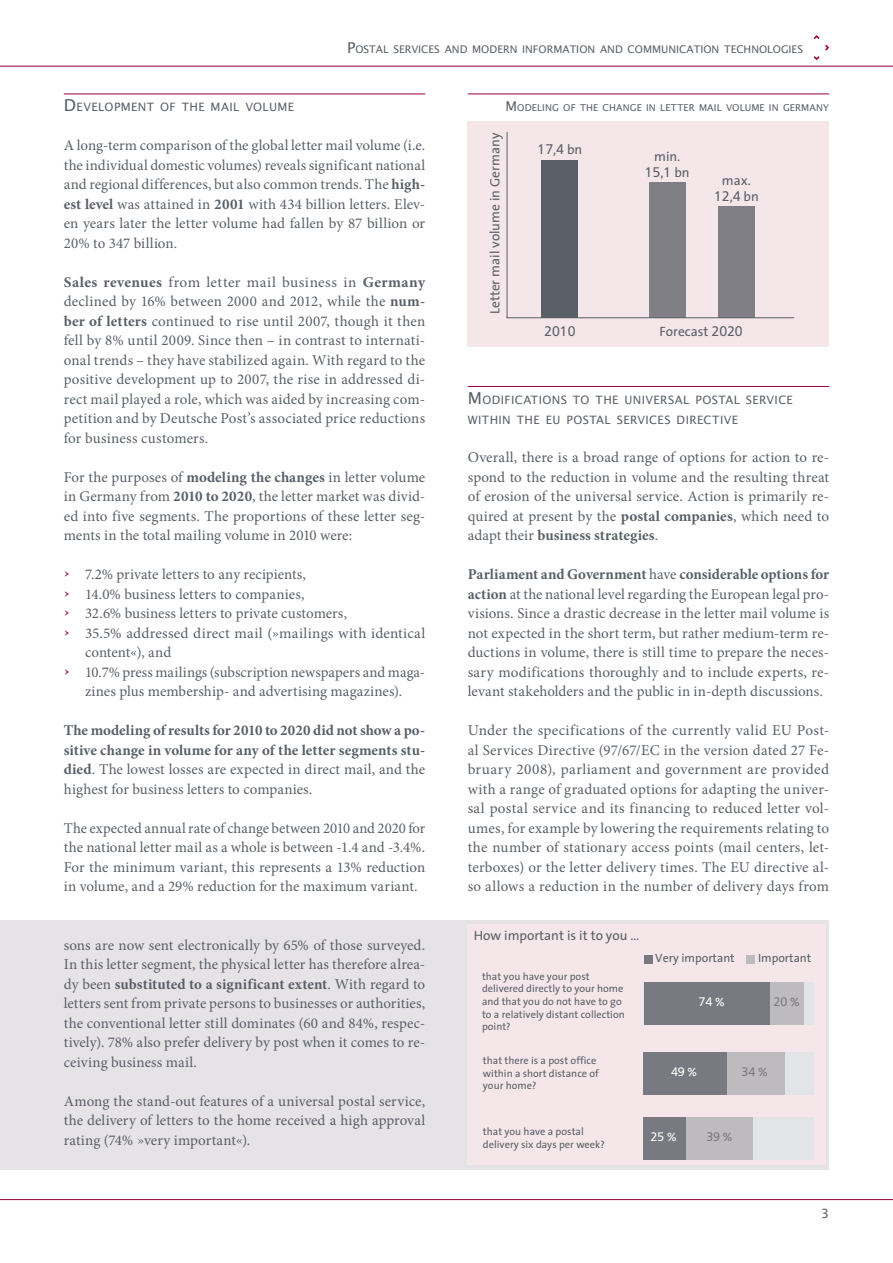
<style>
.page{position:relative;width:893px;height:1263px;background:#fff}
.page>*{position:absolute;margin:0;border:0;box-sizing:border-box;transform-origin:0 0}
.t1{font:15px/19.5px "Minion Pro";letter-spacing:.005em;color:#5a5f68;text-align:justify}
.t2{font:700 15px/19.5px "Minion Pro";color:#5a5f68;text-align:justify}
.t3{font:13.5px/16.2px "The Sans Plain";color:#5a5f68;text-align:center}
.t4{font:12.75px "Lucida Sans";color:#5a5f68}
.t5{font:12px "The Sans Plain";color:#5a5f68}
.t6{font:12px "The Sans Plain";color:#fff}
.t7{font:12px "The Sans Plain";color:#797981}
.t8{font:11.55px/19.8px "Lucida Sans";letter-spacing:.035em;color:#5a5f68}
.t9{font:10.5px/12.6px "The Sans Plain";color:#5a5f68}
.t10{font:10.5px "Lucida Sans";color:#5a5f68}
.t11{font:9.45px "Lucida Sans";letter-spacing:.01em;color:#5a5f68}
.s1{font-size:15px}
.s2{font-size:16.5px}
.s3{font-weight:700}
.s4{font-size:13.5px;color:#960041}
.s5{font-family:"Sabon"}
.s6{font-weight:400}
.s7{font-size:13.5px}
</style>
<div class="page">
<hr style="left:0;top:1199px;width:893px;height:1px;background:#960041">
<svg style="left:814px;top:56px;width:5px;height:4px"></svg>
<svg style="left:825px;top:45px;width:4px;height:6px"></svg>
<svg style="left:814px;top:35px;width:5px;height:4px"></svg>
<hr style="left:0;top:66px;width:893px;height:1px;background:#960041">
<div style="left:0;top:920px;width:829px;height:249px;background:#e5e3e5"></div>
<hr style="left:468px;top:94px;width:361px;height:1px;background:#960041">
<hr style="left:468px;top:386px;width:361px;height:1px;background:#960041">
<div style="left:468px;top:121px;width:361px;height:226px;background:#f5e7e9"></div>
<div style="left:542px;top:161px;width:36px;height:157px;background:#5a5f68"></div>
<div style="left:649px;top:182px;width:36px;height:136px;background:#807f86"></div>
<div style="left:718px;top:206px;width:36px;height:112px;background:#807f86"></div>
<hr style="left:507px;top:317px;width:287px;height:1px;background:#5a5f68">
<hr style="left:507px;top:132px;width:1px;height:186px;background:#5a5f68">
<hr style="left:64px;top:94px;width:361px;height:1px;background:#960041">
<div style="left:468px;top:925px;width:358px;height:240px;background:#f5e7e9"></div>
<div style="left:644px;top:955px;width:8px;height:8px;background:#797981"></div>
<div style="left:746px;top:955px;width:9px;height:8px;background:#bdbbbe"></div>
<div style="left:643px;top:982px;width:170px;height:42px;background:#e3e4e7"></div>
<div style="left:769px;top:982px;width:35px;height:42px;background:#bdbbbe"></div>
<div style="left:644px;top:982px;width:125px;height:42px;background:#797981"></div>
<div style="left:643px;top:1052px;width:170px;height:43px;background:#e3e4e7"></div>
<div style="left:644px;top:1052px;width:83px;height:43px;background:#797981"></div>
<div style="left:727px;top:1052px;width:58px;height:43px;background:#bdbbbe"></div>
<div style="left:643px;top:1117px;width:170px;height:43px;background:#e3e4e7"></div>
<div style="left:644px;top:1117px;width:42px;height:43px;background:#797981"></div>
<div style="left:686px;top:1117px;width:66px;height:43px;background:#bdbbbe"></div>
<p class="t10" style="left:347px;top:44px;width:457px"><span class="s1">P</span>OSTAL SERVICES AND MODERN INFORMATION AND COMMUNICATION TECHNOLOGIES</p>
<p class="t8" style="left:64px;top:97px;width:232px"><span class="s2">D</span>EVELOPMENT OF THE MAIL VOLUME</p>
<p class="t1" style="left:64px;top:136px;width:363px">A long-term comparison of the global letter mail volume (i.e. the individual domestic volumes) reveals significant national and regional differences, but also common trends. The <span class="s3">high&shy;est level</span> was attained in <span class="s3">2001</span> with 434 billion letters. Elev&shy;en years later the letter volume had fallen by 87 billion or 20% to 347 billion.</p>
<p class="t1" style="left:64px;top:272px;width:363px"><span class="s3">Sales revenues</span> from letter mail business in <span class="s3">Germany </span>declined by 16% between 2000 and 2012, while the <span class="s3">num&shy;ber of letters</span> continued to rise until 2007, though it then fell by 8% until 2009. Since then – in contrast to internati&shy;onal trends – they have stabilized again. With regard to the positive development up to 2007, the rise in addressed di&shy;rect mail played a role, which was aided by increasing com&shy;petition and by Deutsche Post’s associated price reductions for business customers.</p>
<p class="t1" style="left:64px;top:467px;width:363px">For the purposes of <span class="s3">modeling the changes</span> in letter volume in Germany from <span class="s3">2010 to 2020</span>, the letter market was divid&shy;ed into five segments. The proportions of these letter seg&shy;ments in the total mailing volume in 2010 were:</p>
<p class="t1" style="left:64px;top:565px;width:244px"><span class="s4">›</span> 7.2% private letters to any recipients,</p>
<p class="t1" style="left:64px;top:584px;width:242px"><span class="s4">›</span> 14.0% business letters to companies,</p>
<p class="t1" style="left:64px;top:604px;width:285px"><span class="s4">›</span> 32.6% business letters to private customers,</p>
<p class="t1" style="left:64px;top:623px;width:363px"><span class="s4">›</span> 35.5% addressed direct mail (<span class="s5">»</span>mailings with identical</p>
<p class="t1" style="left:85px;top:643px;width:88px">content<span class="s5">«</span>), and</p>
<p class="t1" style="left:64px;top:662px;width:363px"><span class="s4">›</span> 10.7% press mailings (subscription newspapers and maga-</p>
<p class="t1" style="left:85px;top:682px;width:319px">zines plus membership- and advertising magazines).</p>
<p class="t2" style="left:64px;top:721px;width:363px">The modeling of results for 2010 to 2020 did not show a po&shy;sitive change in volume for any of the letter segments stu&shy;died<span class="s6">. The lowest losses are expected in direct mail, and the highest for business letters to companies.</span></p>
<p class="t1" style="left:64px;top:818px;width:363px">The expected annual rate of change between 2010 and 2020 for the national letter mail as a whole is between -1.4 and -3.4%.<br>For the minimum variant, this represents a 13% reduction in volume, and a 29% reduction for the maximum variant.</p>
<p class="t1" style="left:64px;top:935px;width:363px">sons are now sent electronically by 65% of those surveyed.<br>In this letter segment, the physical letter has therefore alrea&shy;dy been <span class="s3">substituted to a significant extent</span>. With regard to letters sent from private persons to businesses or authorities, the conventional letter still dominates (60 and 84%, respec&shy;tively). 78% also prefer delivery by post when it comes to re&shy;ceiving business mail.</p>
<p class="t1" style="left:64px;top:1091px;width:363px">Among the stand-out features of a universal postal service, the delivery of letters to the home received a high approval rating (74% <span class="s5">»</span>very important<span class="s5">«</span>).</p>
<p class="t11" style="left:505px;top:103px;width:325px"><span class="s7">M</span> ODELING OF THE CHANGE IN LETTER MAIL VOLUME IN GERMANY</p>
<p class="t3" style="left:487px;top:314px;width:183px;rotate:-90deg">Letter mail volume in Germany</p>
<p class="t3" style="left:538px;top:141px;width:46px">17,4 bn</p>
<p class="t3" style="left:544px;top:323px;width:33px">2010</p>
<p class="t3" style="left:645px;top:147px;width:46px">min.<br>15,1 bn</p>
<p class="t3" style="left:714px;top:171px;width:46px">max.<br>12,4 bn</p>
<p class="t3" style="left:660px;top:323px;width:85px">Forecast 2020</p>
<p class="t8" style="left:468px;top:390px;width:327px"><span class="s2">M</span> ODIFICATIONS TO THE UNIVERSAL POSTAL SERVICE<br>WITHIN THE EU POSTAL SERVICES DIRECTIVE</p>
<p class="t1" style="left:468px;top:448px;width:363px">Overall, there is a broad range of options for action to re&shy;spond to the reduction in volume and the resulting threat of erosion of the universal service. Action is primarily re&shy;quired at present by the <span class="s3">postal companies</span>, which need to adapt their <span class="s3">business strategies</span>.</p>
<p class="t1" style="left:468px;top:565px;width:363px"><span class="s3">Parliament and Government</span> have <span class="s3">considerable options for action</span> at the national level regarding the European legal pro&shy;visions. Since a drastic decrease in the letter mail volume is not expected in the short term, but rather medium-term re&shy;ductions in volume, there is still time to prepare the neces&shy;sary modifications thoroughly and to include experts, re&shy;levant stakeholders and the public in in-depth discussions.</p>
<p class="t1" style="left:468px;top:721px;width:363px">Under the specifications of the currently valid EU Post&shy;al Services Directive (97/67/EC in the version dated 27 Fe&shy;bruary 2008), parliament and government are provided with a range of graduated options for adapting the univer&shy;sal postal service and its financing to reduced letter vol&shy;umes, for example by lowering the requirements relating to the number of stationary access points (mail centers, let&shy;terboxes) or the letter delivery times. The EU directive al&shy;so allows a reduction in the number of delivery days from</p>
<p class="t3" style="left:474px;top:926px;width:167px">How important is it to you …</p>
<p class="t9" style="left:482px;top:969px;width:144px">that you have your post delivered directly to your home and that you do not have to go to a relatively distant collection point?</p>
<p class="t5" style="left:655px;top:948px;width:81px">Very important</p>
<p class="t5" style="left:758px;top:948px;width:55px">Important</p>
<p class="t6" style="left:699px;top:992px;width:28px">74 %</p>
<p class="t7" style="left:773px;top:992px;width:28px">20 %</p>
<p class="t9" style="left:483px;top:1054px;width:117px">that there is a post office within a short distance of your home?</p>
<p class="t6" style="left:671px;top:1062px;width:28px">49 %</p>
<p class="t7" style="left:742px;top:1062px;width:28px">34 %</p>
<p class="t9" style="left:483px;top:1125px;width:123px">that you have a postal delivery six days per week?</p>
<p class="t6" style="left:651px;top:1127px;width:28px">25 %</p>
<p class="t7" style="left:706px;top:1127px;width:28px">39 %</p>
<p class="t4" style="left:821px;top:1206px;width:10px">3</p>
</div>
